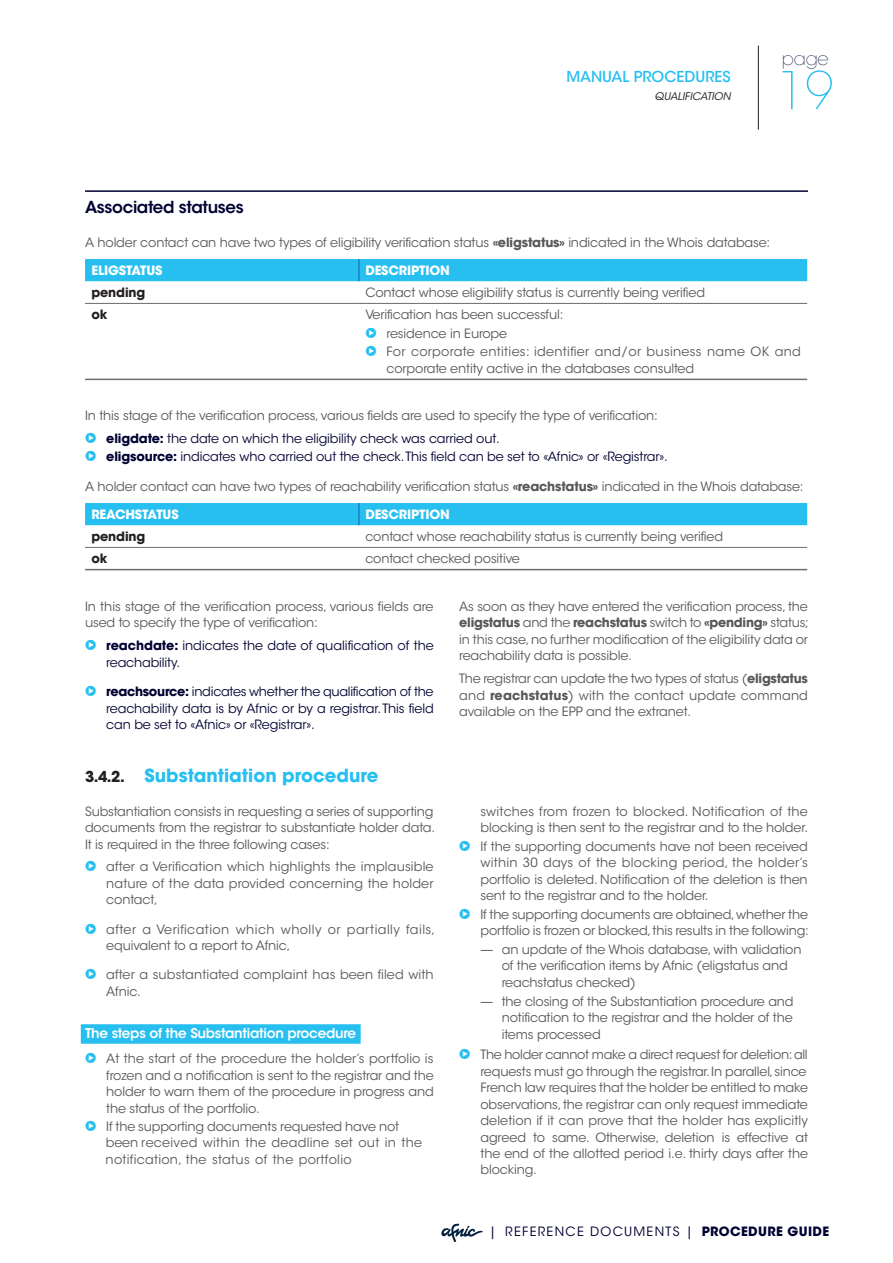
<style>
.page{position:relative;width:893px;height:1263px;background:#fff}
.page>*{position:absolute;margin:0;border:0;box-sizing:border-box;transform-origin:0 0}
.t1{font:200 51.6px "ITC Avant Garde Std";color:#26bff0}
.t2{font:700 18px "ITC Avant Garde Std";color:#26bff0}
.t3{font:200 18px "ITC Avant Garde Std";color:#1f2350}
.t4{font:600 16.5px "ITC Avant Garde Std";letter-spacing:-.02em;color:#000032}
.t5{font:500 15px "ITC Avant Garde Std";color:#26bff0}
.t6{font:600 13.5px "ITC Avant Garde Std";letter-spacing:-.02em;color:#fff}
.t7{font:12.75px/16.5px "ITC Avant Garde Std";letter-spacing:-.01em;color:#57585a;text-align:justify}
.t8{font:12.75px/16.5px "ITC Avant Garde Std";letter-spacing:-.01em;color:#000032}
.t9{font:12.75px/16.5px "ITC Avant Garde Std";letter-spacing:.02em;color:#57585a}
.t10{font:12.75px/16.5px "ITC Avant Garde Std";letter-spacing:.035em;color:#57585a}
.t11{font:12.75px/16.5px "ITC Avant Garde Std";letter-spacing:.01em;color:#57585a}
.t12{font:700 12.75px "ITC Avant Garde Std";letter-spacing:-.01em;color:#fff}
.t13{font:12.75px "ITC Avant Garde Std";letter-spacing:.1em;color:#000032}
.t14{font:700 12.75px "ITC Avant Garde Std";letter-spacing:-.01em;color:#231f20}
.t15{font:italic 10.5px "ITC Avant Garde Std";color:#231f20}
.s1{font-weight:700}
.s2{font-family:"Mini Pics Directional RT";color:#26bff0}
.s3{font-weight:700;color:#000032}
.s4{color:#000032}
.s5{font-size:15px;color:#231f20}
</style>
<div class="page">
<svg style="left:441px;top:1224px;width:42px;height:18px"></svg>
<hr style="left:758px;top:46px;width:1px;height:84px;background:#231f20">
<div style="left:81px;top:1024px;width:280px;height:20px;background:#26bff0"></div>
<hr style="left:85px;top:190px;width:723px;height:2px;background:#000032">
<div style="left:85px;top:259px;width:722px;height:22px;background:#26bff0"></div>
<hr style="left:85px;top:303px;width:274px;height:1px;background:#6c6d70">
<hr style="left:359px;top:303px;width:448px;height:1px;background:#6c6d70">
<hr style="left:85px;top:379px;width:274px;height:1px;background:#6c6d70">
<hr style="left:359px;top:379px;width:448px;height:1px;background:#6c6d70">
<div style="left:85px;top:503px;width:722px;height:22px;background:#26bff0"></div>
<hr style="left:85px;top:547px;width:274px;height:1px;background:#6c6d70">
<hr style="left:359px;top:547px;width:448px;height:1px;background:#6c6d70">
<hr style="left:85px;top:569px;width:274px;height:1px;background:#6c6d70">
<hr style="left:359px;top:569px;width:448px;height:1px;background:#6c6d70">
<p class="t5" style="left:566px;top:67px;width:26px">MANUA</p>
<p class="t5" style="left:622px;top:67px;width:73px">L PROCEDUR</p>
<p class="t5" style="left:714px;top:67px;width:18px">ES</p>
<p class="t15" style="left:654px;top:90px;width:78px">QUALIFICATION</p>
<h2 class="t3" style="left:782px;top:48px;width:49px">page</h2>
<h1 class="t1" style="left:777px;top:60px;width:58px">19</h1>
<p class="t4" style="left:85px;top:197px;width:160px">Associated statuses</p>
<p class="t7" style="left:85px;top:234px;width:687px">A holder contact can have two types of eligibility verification status <span class="s1">«eligstatus»</span> indicated in the Whois database:</p>
<p class="t12" style="left:91px;top:262px;width:73px">ELIGSTATUS</p>
<p class="t12" style="left:365px;top:262px;width:86px">DESCRIPTION</p>
<p class="t14" style="left:91px;top:284px;width:55px">pending</p>
<p class="t7" style="left:365px;top:284px;width:341px">Contact whose eligibility status is currently being verified</p>
<p class="t14" style="left:91px;top:306px;width:17px">ok</p>
<p class="t7" style="left:365px;top:305px;width:437px;line-height:18.6px;text-align:left">Verification has been successful:<br><span class="s2">&amp;</span> residence in Europe<br><span class="s2">&amp;</span> For corporate entities: identifier and/or business name OK and</p>
<p class="t7" style="left:387px;top:360px;width:309px">corporate entity active in the databases consulted</p>
<p class="t7" style="left:85px;top:404px;width:574px;line-height:22.8px">In this stage of the verification process, various fields are used to specify the type of verification: <span class="s2">&amp;</span> <span class="s3">eligdate:</span> <span class="s4">the date on which the eligibility check was carried out.</span></p>
<p class="t8" style="left:85px;top:449px;width:584px"><span class="s2">&amp;</span> <span class="s1">eligsource:</span> indicates who carried out the check.This field can be set to «Afnic» or «Registrar».</p>
<p class="t7" style="left:85px;top:478px;width:720px">A holder contact can have two types of reachability verification status <span class="s1">«reachstatus»</span> indicated in the Whois database:</p>
<p class="t12" style="left:91px;top:506px;width:89px">REACHSTATUS</p>
<p class="t12" style="left:365px;top:506px;width:86px">DESCRIPTION</p>
<p class="t14" style="left:91px;top:528px;width:55px">pending</p>
<p class="t7" style="left:365px;top:528px;width:359px">contact whose reachability status is currently being verified</p>
<p class="t14" style="left:91px;top:550px;width:17px">ok</p>
<p class="t7" style="left:365px;top:550px;width:156px">contact checked positive</p>
<p class="t7" style="left:85px;top:598px;width:350px">In this stage of the verification process, various fields are used to specify the type of verification:</p>
<p class="t8" style="left:106px;top:638px;width:329px;text-indent:-21px"><span class="s2">&amp;</span> <span class="s1">reachdate:</span> indicates the date of qualification of the reachability.</p>
<p class="t8" style="left:106px;top:683px;width:329px;text-align:justify;text-indent:-21px"><span class="s2">&amp;</span> <span class="s1">reachsource:</span> indicates whether the qualification of the reachability data is by Afnic or by a registrar. This field can be set to «Afnic» or «Registrar».</p>
<h2 class="t2" style="left:85px;top:764px;width:295px"><span class="s5">3.4.2.</span> Substantiation procedure</h2>
<p class="t7" style="left:85px;top:803px;width:352px;text-align:left">Substantiation consists in requesting a series of supporting documents from the registrar to substantiate holder data.<br>It is required in the three following cases:</p>
<p class="t7" style="left:106px;top:859px;width:329px;text-indent:-21px"><span class="s2">&amp;</span> after a Verification which highlights the implausible nature of the data provided concerning the holder contact,</p>
<p class="t10" style="left:106px;top:921px;width:330px;text-indent:-21px"><span class="s2">&amp;</span> after a Verification which wholly or partially fails, equivalent to a report to Afnic,</p>
<p class="t11" style="left:106px;top:967px;width:329px;text-indent:-21px"><span class="s2">&amp;</span> after a substantiated complaint has been filed with<br>Afnic.</p>
<p class="t6" style="left:85px;top:1025px;width:273px">The steps of the Substantiation procedure</p>
<p class="t7" style="left:106px;top:1050px;width:329px;text-indent:-21px"><span class="s2">&amp;</span> At the start of the procedure the holder’s portfolio is frozen and a notification is sent to the registrar and the holder to warn them of the procedure in progress and the status of the portfolio.</p>
<p class="t9" style="left:106px;top:1118px;width:318px;text-indent:-21px"><span class="s2">&amp;</span> If the supporting documents requested have not been received within the deadline set out in the notification, the status of the portfolio</p>
<p class="t7" style="left:459px;top:598px;width:351px">As soon as they have entered the verification process, the <span class="s1">eligstatus</span> and the <span class="s1">reachstatus</span> switch to <span class="s1">«pending»</span> status; in this case, no further modification of the eligibility data or reachability data is possible.</p>
<p class="t7" style="left:459px;top:671px;width:350px">The registrar can update the two types of status (<span class="s1">eligstatus </span>and <span class="s1">reachstatus</span>) with the contact update command available on the EPP and the extranet.</p>
<p class="t7" style="left:480px;top:803px;width:329px">switches from frozen to blocked. Notification of the blocking is then sent to the registrar and to the holder.</p>
<p class="t7" style="left:480px;top:838px;width:329px;text-indent:-21px"><span class="s2">&amp;</span> If the supporting documents have not been received within 30 days of the blocking period, the holder’s portfolio is deleted. Notification of the deletion is then sent to the registrar and to the holder.</p>
<p class="t7" style="left:459px;top:906px;width:351px;text-align:right"><span class="s2">&amp;</span> If the supporting documents are obtained, whether the portfolio is frozen or blocked, this results in the following:</p>
<p class="t7" style="left:502px;top:941px;width:301px;text-align:left;text-indent:-21px">— an update of the Whois database, with validation of the verification items by Afnic (eligstatus and reachstatus checked)</p>
<p class="t7" style="left:502px;top:993px;width:293px;text-indent:-21px">— the closing of the Substantiation procedure and notification to the registrar and the holder of the items processed</p>
<p class="t7" style="left:480px;top:1047px;width:329px;text-indent:-21px"><span class="s2">&amp;</span> The holder cannot make a direct request for deletion: all requests must go through the registrar. In parallel, since French law requires that the holder be entitled to make observations, the registrar can only request immediate deletion if it can prove that the holder has explicitly agreed to same. Otherwise, deletion is effective at the end of the allotted period i.e. thirty days after the blocking.</p>
<p class="t13" style="left:489px;top:1224px;width:341px">| REFERENCE DOCUMENTS | <span class="s1">PROCEDURE GUIDE</span></p>
</div>
